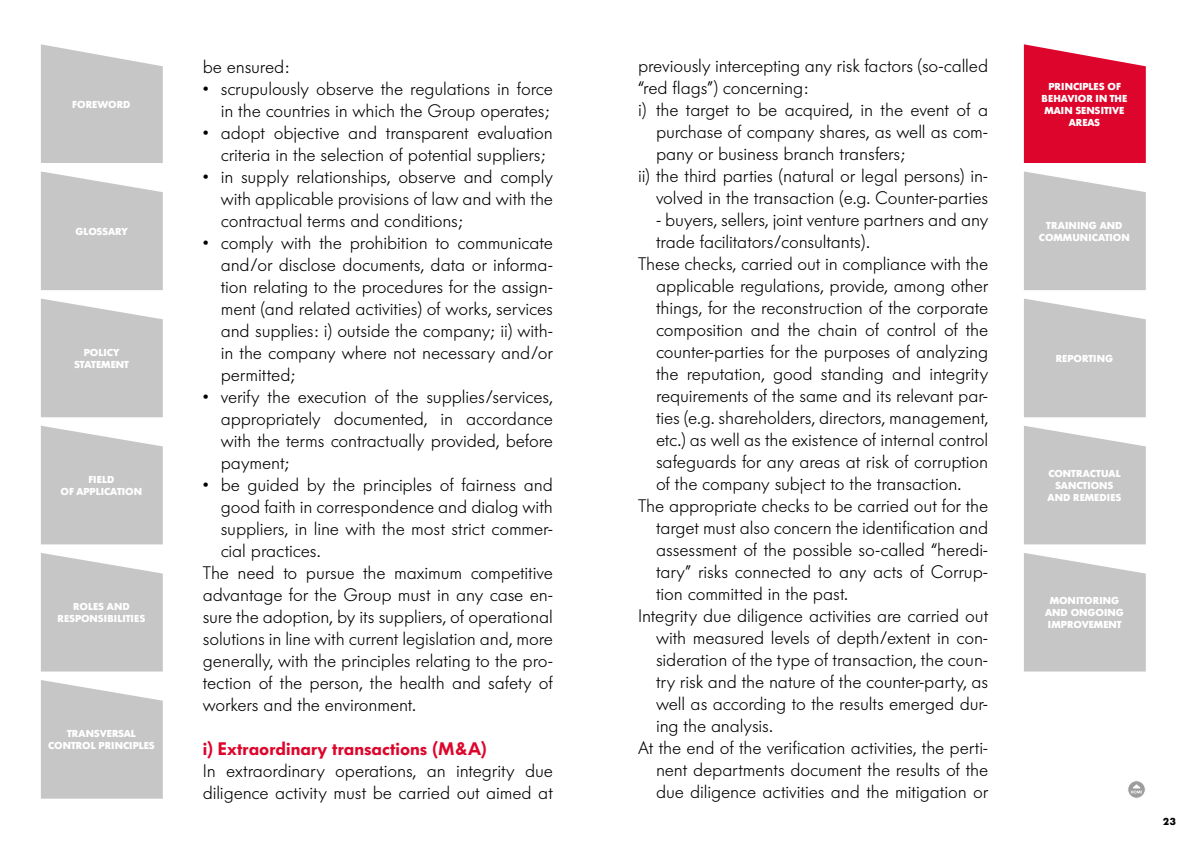
<style>
.page{position:relative;width:1191px;height:842px;background:#fff}
.page>*{position:absolute;margin:0;border:0;box-sizing:border-box;transform-origin:0 0}
.t1{font:300 18px/22px "Futura Serie BQ";letter-spacing:-.005em;color:#000;text-align:justify}
.t2{font:600 18px "Futura Serie BQ";letter-spacing:.005em;color:#dd052b}
.t3{font:700 10px/12px "Futura Serie BQ";color:#fff;text-align:center}
.t4{font:700 10px "Futura Serie BQ";color:#000}
</style>
<div class="page">
<svg style="left:1127px;top:781px;width:18px;height:17px"></svg>
<div style="left:1127px;top:780px;width:18px;height:19px;border:1px solid #fff;border-radius:50%"></div>
<svg style="left:1130px;top:784px;width:12px;height:9px"></svg>
<svg style="left:41px;top:44px;width:122px;height:119px;background:#cbcbcb"></svg>
<svg style="left:41px;top:171px;width:122px;height:119px;background:#cbcbcb"></svg>
<svg style="left:41px;top:680px;width:122px;height:119px;background:#cbcbcb"></svg>
<svg style="left:41px;top:553px;width:122px;height:118px;background:#cbcbcb"></svg>
<svg style="left:41px;top:426px;width:122px;height:118px;background:#cacaca"></svg>
<svg style="left:41px;top:299px;width:122px;height:118px;background:#cacaca"></svg>
<svg style="left:1024px;top:44px;width:121px;height:119px;background:#e01c3f"></svg>
<svg style="left:1024px;top:171px;width:121px;height:119px;background:#cbcbcb"></svg>
<svg style="left:1024px;top:553px;width:121px;height:118px;background:#cacaca"></svg>
<svg style="left:1024px;top:426px;width:121px;height:118px;background:#cacaca"></svg>
<svg style="left:1024px;top:299px;width:121px;height:118px;background:#cacaca"></svg>
<p class="t3" style="left:72px;top:98px;width:60px">FOREWORD</p>
<p class="t3" style="left:75px;top:225px;width:54px">GLOSSARY</p>
<p class="t3" style="left:74px;top:346px;width:56px">POLICY<br>STATEMENT</p>
<p class="t3" style="left:61px;top:473px;width:83px">FIELD<br>OF APPLICATION</p>
<p class="t3" style="left:58px;top:601px;width:89px">ROLES AND<br>RESPONSIBILITIES</p>
<p class="t3" style="left:48px;top:728px;width:108px">TRANSVERSAL<br>CONTROL PRINCIPLES</p>
<p class="t1" style="left:203px;top:55px;width:88px">be ensured:</p>
<p class="t1" style="left:203px;top:77px;width:352px;text-align:right">• scrupulously observe the regulations in force in the countries in which the Group operates;</p>
<p class="t1" style="left:203px;top:121px;width:352px;text-align:center">• adopt objective and transparent evaluation criteria in the selection of potential suppliers;</p>
<p class="t1" style="left:221px;top:165px;width:334px;text-indent:-18px">• in supply relationships, observe and comply with applicable provisions of law and with the contractual terms and conditions;</p>
<p class="t1" style="left:221px;top:231px;width:334px;text-indent:-18px">• comply with the prohibition to communicate and/or disclose documents, data or informa&shy;tion relating to the procedures for the assign&shy;ment (and related activities) of works, services and supplies: i) outside the company; ii) with&shy;in the company where not necessary and/or permitted;</p>
<p class="t1" style="left:221px;top:385px;width:334px;text-indent:-18px">• verify the execution of the supplies/services, appropriately documented, in accordance with the terms contractually provided, before payment;</p>
<p class="t1" style="left:203px;top:473px;width:352px">• be guided by the principles of fairness and</p>
<p class="t1" style="left:221px;top:495px;width:334px">good faith in correspondence and dialog with</p>
<p class="t1" style="left:221px;top:517px;width:334px">suppliers, in line with the most strict commer-</p>
<p class="t1" style="left:221px;top:539px;width:101px">cial practices.</p>
<p class="t1" style="left:203px;top:561px;width:352px">The need to pursue the maximum competitive</p>
<p class="t1" style="left:203px;top:583px;width:352px">advantage for the Group must in any case en-</p>
<p class="t1" style="left:203px;top:605px;width:352px">sure the adoption, by its suppliers, of operational</p>
<p class="t1" style="left:203px;top:627px;width:352px">solutions in line with current legislation and, more</p>
<p class="t1" style="left:203px;top:649px;width:352px">generally, with the principles relating to the pro-</p>
<p class="t1" style="left:203px;top:671px;width:352px">tection of the person, the health and safety of</p>
<p class="t1" style="left:203px;top:693px;width:214px">workers and the environment.</p>
<p class="t2" style="left:203px;top:738px;width:285px">i) Extraordinary transactions (M&amp;A)</p>
<p class="t1" style="left:203px;top:759px;width:352px">In extraordinary operations, an integrity due diligence activity must be carried out aimed at</p>
<p class="t1" style="left:638px;top:55px;width:352px">previously intercepting any risk factors (so-called</p>
<p class="t1" style="left:638px;top:77px;width:172px">“red flags”) concerning:</p>
<p class="t1" style="left:638px;top:99px;width:352px">i) the target to be acquired, in the event of a</p>
<p class="t1" style="left:656px;top:121px;width:334px">purchase of company shares, as well as com-</p>
<p class="t1" style="left:656px;top:143px;width:251px">pany or business branch transfers;</p>
<p class="t1" style="left:638px;top:165px;width:352px">ii) the third parties (natural or legal persons) in-</p>
<p class="t1" style="left:656px;top:187px;width:334px">volved in the transaction (e.g. Counter-parties</p>
<p class="t1" style="left:656px;top:209px;width:334px">- buyers, sellers, joint venture partners and any</p>
<p class="t1" style="left:656px;top:231px;width:215px">trade facilitators/consultants).</p>
<p class="t1" style="left:638px;top:253px;width:352px">These checks, carried out in compliance with the</p>
<p class="t1" style="left:656px;top:275px;width:334px">applicable regulations, provide, among other</p>
<p class="t1" style="left:656px;top:297px;width:334px">things, for the reconstruction of the corporate</p>
<p class="t1" style="left:656px;top:319px;width:334px">composition and the chain of control of the</p>
<p class="t1" style="left:656px;top:341px;width:334px">counter-parties for the purposes of analyzing</p>
<p class="t1" style="left:656px;top:363px;width:334px">the reputation, good standing and integrity</p>
<p class="t1" style="left:656px;top:385px;width:334px">requirements of the same and its relevant par-</p>
<p class="t1" style="left:656px;top:407px;width:334px">ties (e.g. shareholders, directors, management,</p>
<p class="t1" style="left:656px;top:429px;width:334px">etc.) as well as the existence of internal control</p>
<p class="t1" style="left:656px;top:451px;width:334px">safeguards for any areas at risk of corruption</p>
<p class="t1" style="left:656px;top:473px;width:306px">of the company subject to the transaction.</p>
<p class="t1" style="left:638px;top:495px;width:352px">The appropriate checks to be carried out for the</p>
<p class="t1" style="left:656px;top:517px;width:334px">target must also concern the identification and</p>
<p class="t1" style="left:656px;top:539px;width:334px">assessment of the possible so-called “heredi-</p>
<p class="t1" style="left:656px;top:561px;width:334px">tary” risks connected to any acts of Corrup-</p>
<p class="t1" style="left:656px;top:583px;width:193px">tion committed in the past.</p>
<p class="t1" style="left:638px;top:605px;width:352px">Integrity due diligence activities are carried out</p>
<p class="t1" style="left:656px;top:627px;width:334px">with measured levels of depth/extent in con-</p>
<p class="t1" style="left:656px;top:649px;width:334px">sideration of the type of transaction, the coun-</p>
<p class="t1" style="left:656px;top:671px;width:334px">try risk and the nature of the counter-party, as</p>
<p class="t1" style="left:656px;top:693px;width:334px">well as according to the results emerged dur-</p>
<p class="t1" style="left:656px;top:715px;width:118px">ing the analysis.</p>
<p class="t1" style="left:638px;top:737px;width:352px">At the end of the verification activities, the perti-</p>
<p class="t1" style="left:656px;top:759px;width:334px">nent departments document the results of the</p>
<p class="t1" style="left:656px;top:781px;width:334px">due diligence activities and the mitigation or</p>
<p class="t3" style="left:1041px;top:80px;width:87px">PRINCIPLES OF<br>BEHAVIOR IN THE<br>MAIN SENSITIVE<br>AREAS</p>
<p class="t3" style="left:1039px;top:219px;width:92px">TRAINING AND<br>COMMUNICATION</p>
<p class="t3" style="left:1055px;top:352px;width:59px">REPORTING</p>
<p class="t3" style="left:1047px;top:467px;width:75px">CONTRACTUAL<br>SANCTIONS<br>AND REMEDIES</p>
<p class="t3" style="left:1045px;top:595px;width:80px">MONITORING<br>AND ONGOING<br>IMPROVEMENT</p>
<p class="t4" style="left:1162px;top:816px;width:15px">23</p>
</div>
